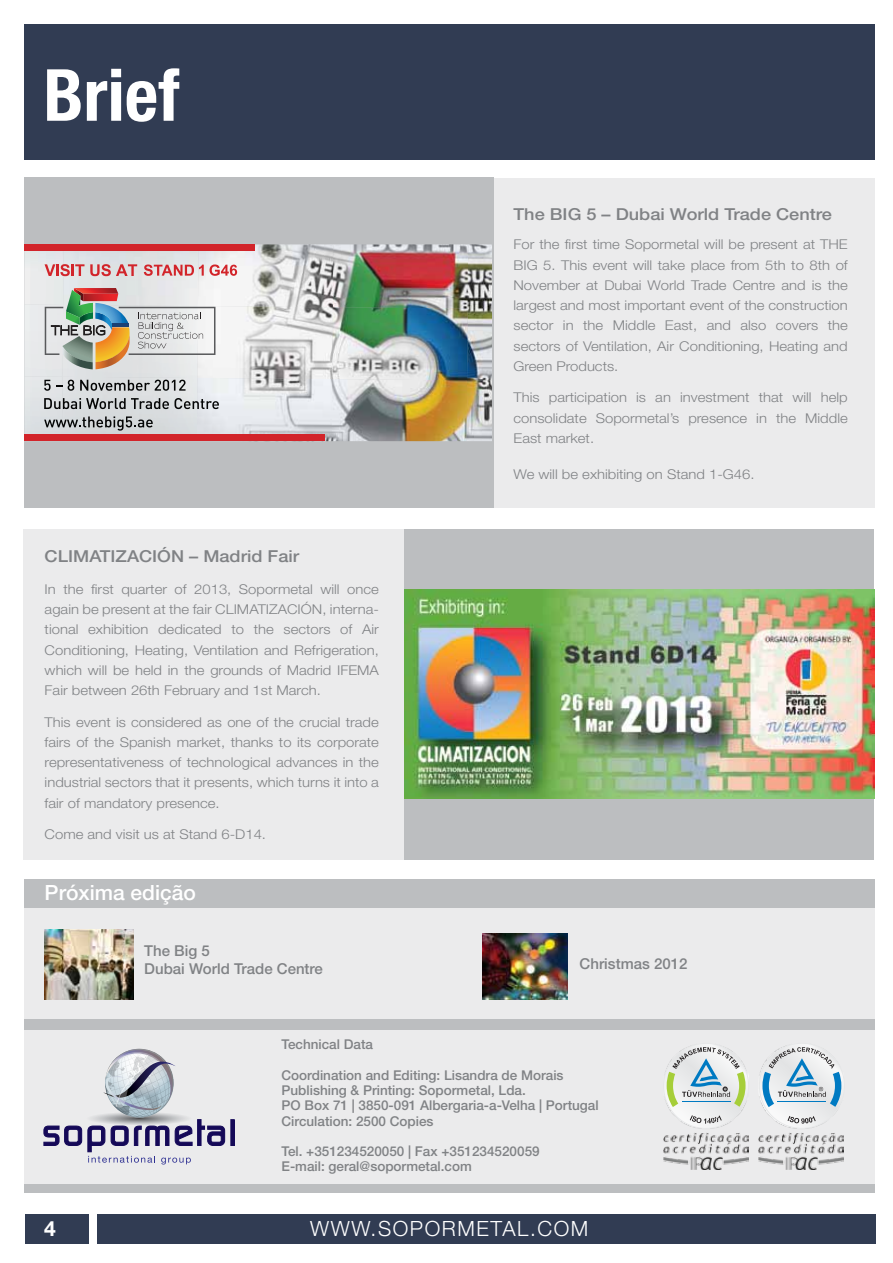
<style>
.page{position:relative;width:893px;height:1263px;background:#fff}
.page>*{position:absolute;margin:0;border:0;box-sizing:border-box;transform-origin:0 0}
.t1{font:700 condensed 72px "Helvetica Neue";color:#fff}
.t2{font:300 21px "Helvetica Neue";letter-spacing:.075em;color:#fff}
.t3{font:500 21px "Helvetica Neue";color:#fff}
.t4{font:700 21px "Helvetica Neue";color:#fff}
.t5{font:500 16.5px "Helvetica Neue";color:#808285;scale:1.1 1}
.t6{font:500 15px/18.3px "Helvetica Neue";color:#808285}
.t7{font:300 13.5px/20.2px "Helvetica Neue";color:#808285;text-align:justify;scale:1.1 1}
.t8{font:500 13.5px/15.3px "Helvetica Neue";color:#808285}
</style>
<div class="page">
<div style="left:24px;top:24px;width:851px;height:136px;background:#313c53"></div>
<div style="left:25px;top:1214px;width:850px;height:30px;background:#313c53"></div>
<div style="left:89px;top:1207px;width:8px;height:43px;background:#fff"></div>
<div style="left:24px;top:880px;width:851px;height:313px;background:#bcbec0"></div>
<div style="left:24px;top:1030px;width:851px;height:153px;background:#ebebec"></div>
<div style="left:24px;top:881px;width:851px;height:138px;background:#ebebec"></div>
<img style="left:759px;top:1045px;width:85px;height:125px">
<img style="left:664px;top:1046px;width:85px;height:124px">
<div style="left:230px;top:1119px;width:5px;height:27px;background:#150958"></div>
<svg style="left:43px;top:1049px;width:182px;height:115px"></svg>
<div style="left:759px;top:1043px;width:85px;height:85px;background:#f0f0f1;border-radius:43px"></div>
<svg style="left:787px;top:1116px;width:29px;height:7px"></svg>
<svg style="left:762px;top:1047px;width:79px;height:60px"></svg>
<div style="left:664px;top:1043px;width:85px;height:85px;background:#f0f0f0;border-radius:43px"></div>
<svg style="left:690px;top:1115px;width:32px;height:9px"></svg>
<svg style="left:667px;top:1047px;width:78px;height:60px"></svg>
<div style="left:24px;top:880px;width:851px;height:28px;background:#bcbec0"></div>
<img style="left:45px;top:929px;width:89px;height:70px">
<img style="left:482px;top:933px;width:85px;height:66px">
<div style="left:492px;top:178px;width:383px;height:330px;background:#ebebec"></div>
<div style="left:24px;top:178px;width:470px;height:330px;background:#bcbec0"></div>
<img style="left:24px;top:244px;width:309px;height:62px">
<img style="left:333px;top:244px;width:133px;height:62px">
<img style="left:466px;top:244px;width:26px;height:197px">
<img style="left:24px;top:304px;width:173px;height:72px">
<img style="left:197px;top:306px;width:271px;height:74px">
<img style="left:24px;top:376px;width:174px;height:59px">
<img style="left:197px;top:378px;width:270px;height:63px">
<div style="left:24px;top:244px;width:231px;height:7px;background:#d2242a"></div>
<div style="left:24px;top:435px;width:301px;height:6px;background:#d2242a"></div>
<svg style="left:45px;top:288px;width:170px;height:81px;background:#c5c3b9"></svg>
<svg style="left:44px;top:380px;width:18px;height:11px"></svg>
<svg style="left:68px;top:380px;width:6px;height:11px"></svg>
<svg style="left:80px;top:380px;width:106px;height:11px"></svg>
<svg style="left:44px;top:398px;width:125px;height:11px"></svg>
<svg style="left:175px;top:398px;width:44px;height:11px"></svg>
<svg style="left:44px;top:416px;width:109px;height:15px;background:#a2a5a7"></svg>
<svg style="left:45px;top:264px;width:39px;height:12px"></svg>
<svg style="left:90px;top:264px;width:47px;height:12px"></svg>
<svg style="left:144px;top:264px;width:93px;height:12px"></svg>
<div style="left:23px;top:529px;width:381px;height:330px;background:#ebebec"></div>
<div style="left:404px;top:529px;width:470px;height:330px;background:#bcbec0"></div>
<img style="left:404px;top:589px;width:470px;height:210px">
<h1 class="t1" style="left:44px;top:52px;width:137px">Brief</h1>
<p class="t5" style="left:45px;top:546px;width:233px">CLIMATIZACIÓN – Madrid Fair</p>
<p class="t7" style="left:45px;top:579px;width:305px">In the first quarter of 2013, Sopormetal will once again be present at the fair CLIMATIZACIÓN, interna&shy;tional exhibition dedicated to the sectors of Air Conditioning, Heating, Ventilation and Refrigeration, which will be held in the grounds of Madrid IFEMA Fair between 26th February and 1st March.</p>
<p class="t7" style="left:45px;top:711px;width:305px">This event is considered as one of the crucial trade fairs of the Spanish market, thanks to its corporate representativeness of technological advances in the industrial sectors that it presents, which turns it into a fair of mandatory presence.</p>
<p class="t7" style="left:45px;top:824px;width:203px">Come and visit us at Stand 6-D14.</p>
<h2 class="t3" style="left:45px;top:880px;width:153px">Próxima edição</h2>
<p class="t6" style="left:144px;top:941px;width:180px">The Big 5<br>Dubai World Trade Centre</p>
<p class="t5" style="left:513px;top:204px;width:291px">The BIG 5 – Dubai World Trade Centre</p>
<p class="t7" style="left:513px;top:234px;width:305px">For the first time Sopormetal will be present at THE BIG 5. This event will take place from 5th to 8th of November at Dubai World Trade Centre and is the largest and most important event of the construction sector in the Middle East, and also covers the sectors of Ventilation, Air Conditioning, Heating and Green Products.</p>
<p class="t7" style="left:513px;top:387px;width:305px">This participation is an investment that will help consolidate Sopormetal’s presence in the Middle East market.</p>
<p class="t7" style="left:513px;top:464px;width:221px">We will be exhibiting on Stand 1-G46.</p>
<p class="t6" style="left:580px;top:955px;width:109px">Christmas 2012</p>
<p class="t8" style="left:282px;top:1037px;width:93px">Technical Data</p>
<p class="t8" style="left:282px;top:1067px;width:319px">Coordination and Editing: Lisandra de Morais Publishing &amp; Printing: Sopormetal, Lda.<br>PO Box 71 | 3850-091 Albergaria-a-Velha | Portugal Circulation: 2500 Copies</p>
<p class="t8" style="left:282px;top:1143px;width:260px">Tel. +351234520050 | Fax +351234520059<br>E-mail: geral@sopormetal.com</p>
<h2 class="t4" style="left:44px;top:1215px;width:13px">4</h2>
<h2 class="t2" style="left:310px;top:1215px;width:280px">WWW.SOPORMETAL.COM</h2>
</div>
